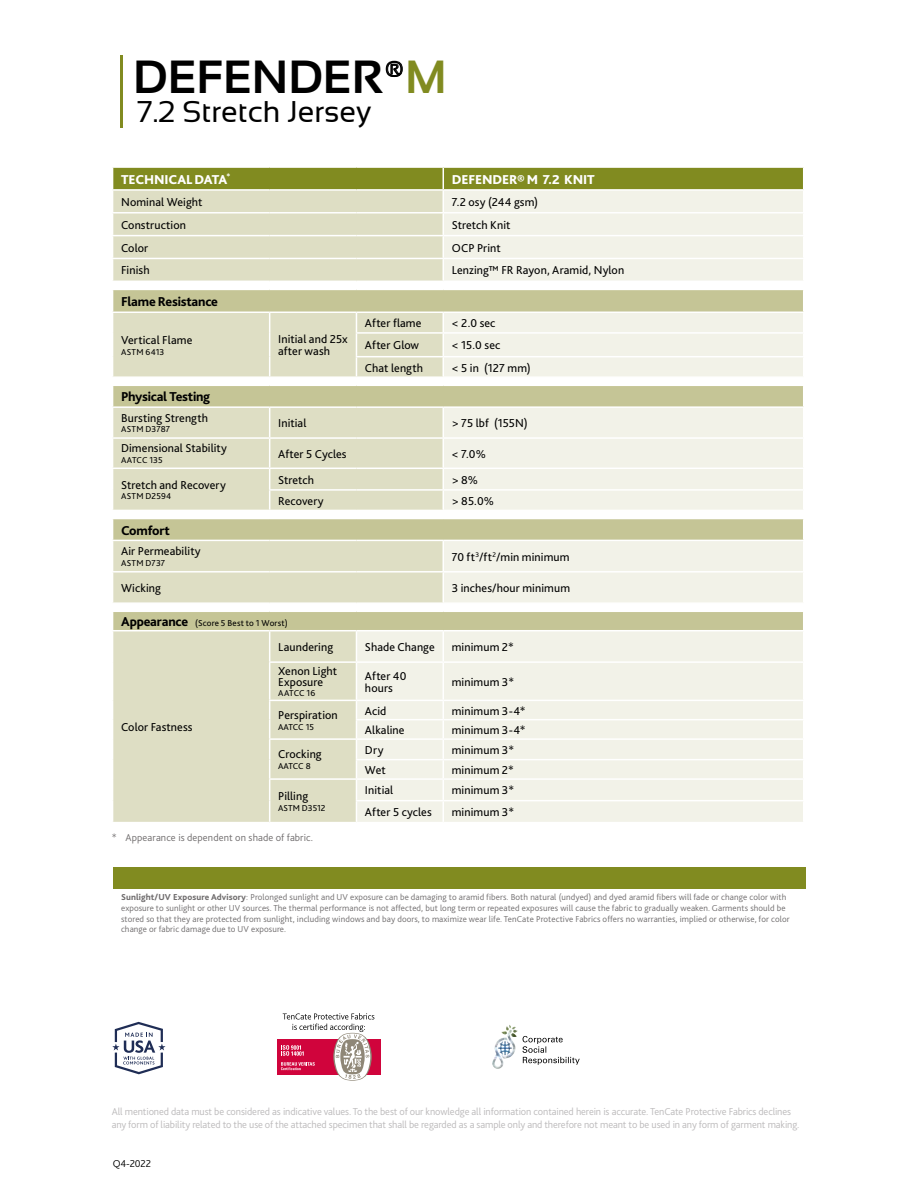
<style>
.page{position:relative;width:918px;height:1188px;background:#fff}
.page>*{position:absolute;margin:0;border:0;box-sizing:border-box;transform-origin:0 0}
.t1{font:700 46.5px "Sansation";color:#000}
.t2{font:30px "Sansation";color:#000}
.t3{font:800 13.5px "Bliss 2";letter-spacing:-.02em;color:#000}
.t4{font:800 13.5px "Bliss 2";letter-spacing:-.01em;color:#fff}
.t5{font:12px/12px "Bliss 2";letter-spacing:.005em;color:#000}
.t6{font:300 10.5px/13.5px "Bliss 2";letter-spacing:-.01em;color:#bcbabb}
.t7{font:300 10.5px "Bliss 2";letter-spacing:.01em;color:#6f6c6d}
.t8{font:300 10.5px "Bliss 2";letter-spacing:-.01em;color:#000}
.t9{font:300 9px/10.8px "Bliss 2";letter-spacing:.01em;color:#6f6c6d}
.t10{font:9px "Bliss 2";letter-spacing:.005em;color:#000}
.t11{font:9px "Bliss 2";letter-spacing:.025em;color:#000}
.s1{font-size:37.2px}
.s2{color:#818b20}
.s3{font-weight:800;font-size:13.5px}
.s4{font-weight:800}
</style>
<div class="page">
<div style="left:113px;top:631px;width:243px;height:191px;background:#dedec4"></div>
<div style="left:357px;top:631px;width:446px;height:191px;background:#f2f2e8"></div>
<svg style="left:113px;top:541px;width:690px;height:89px;background:#e2e2cc"></svg>
<svg style="left:112px;top:167px;width:692px;height:373px;background:#dfdfc6"></svg>
<hr style="left:443px;top:541px;width:1px;height:30px;background:#fff">
<hr style="left:112px;top:571px;width:158px;height:2px;background:#fff">
<hr style="left:270px;top:571px;width:86px;height:2px;background:#fff">
<hr style="left:356px;top:571px;width:87px;height:2px;background:#fff">
<hr style="left:443px;top:571px;width:361px;height:2px;background:#fff">
<hr style="left:112px;top:602px;width:158px;height:2px;background:#fff">
<hr style="left:270px;top:602px;width:86px;height:2px;background:#fff">
<hr style="left:356px;top:602px;width:87px;height:2px;background:#fff">
<hr style="left:443px;top:602px;width:361px;height:2px;background:#fff">
<svg style="left:443px;top:573px;width:1px;height:38px"></svg>
<hr style="left:112px;top:611px;width:158px;height:1px;background:#fff">
<hr style="left:270px;top:611px;width:86px;height:1px;background:#fff">
<hr style="left:356px;top:611px;width:87px;height:1px;background:#fff">
<hr style="left:443px;top:611px;width:361px;height:1px;background:#fff">
<hr style="left:269px;top:631px;width:1px;height:30px;background:#fff">
<hr style="left:443px;top:631px;width:1px;height:30px;background:#fff">
<hr style="left:269px;top:661px;width:87px;height:2px;background:#fff">
<hr style="left:269px;top:663px;width:1px;height:37px;background:#fff">
<hr style="left:356px;top:661px;width:87px;height:2px;background:#fff">
<hr style="left:443px;top:661px;width:361px;height:2px;background:#fff">
<hr style="left:443px;top:663px;width:1px;height:37px;background:#fff">
<hr style="left:269px;top:700px;width:87px;height:1px;background:#fff">
<hr style="left:356px;top:700px;width:87px;height:1px;background:#fff">
<hr style="left:443px;top:700px;width:361px;height:1px;background:#fff">
<hr style="left:356px;top:719px;width:87px;height:1px;background:#fff">
<hr style="left:443px;top:719px;width:361px;height:1px;background:#fff">
<hr style="left:269px;top:738px;width:87px;height:2px;background:#fff">
<hr style="left:356px;top:738px;width:87px;height:2px;background:#fff">
<hr style="left:443px;top:738px;width:361px;height:2px;background:#fff">
<hr style="left:356px;top:759px;width:87px;height:1px;background:#fff">
<hr style="left:443px;top:759px;width:361px;height:1px;background:#fff">
<hr style="left:269px;top:778px;width:87px;height:2px;background:#fff">
<hr style="left:356px;top:778px;width:87px;height:2px;background:#fff">
<hr style="left:443px;top:778px;width:361px;height:2px;background:#fff">
<svg style="left:269px;top:701px;width:1px;height:121px"></svg>
<hr style="left:356px;top:800px;width:87px;height:1px;background:#fff">
<hr style="left:443px;top:800px;width:361px;height:1px;background:#fff">
<svg style="left:443px;top:701px;width:1px;height:121px"></svg>
<hr style="left:443px;top:281px;width:361px;height:1px;background:#fff">
<hr style="left:443px;top:289px;width:361px;height:1px;background:#fff">
<hr style="left:443px;top:437px;width:361px;height:2px;background:#fff">
<div style="left:113px;top:867px;width:692px;height:22px;background:#818b20"></div>
<hr style="left:121px;top:55px;width:2px;height:73px;background:#818b20">
<svg style="left:523px;top:1036px;width:57px;height:29px"></svg>
<img style="left:492px;top:1025px;width:26px;height:44px">
<div style="left:277px;top:1039px;width:103px;height:35px;background:#d0043c"></div>
<svg style="left:281px;top:1013px;width:93px;height:68px"></svg>
<svg style="left:112px;top:1022px;width:54px;height:52px"></svg>
<h1 class="t1" style="left:133px;top:51px;width:315px">DEFENDER<span class="s1">®</span><span class="s2">M</span></h1>
<h2 class="t2" style="left:137px;top:95px;width:236px">7.2 Stretch Jersey</h2>
<p class="t4" style="left:121px;top:171px;width:111px">TECHNICAL DATA<sup>*</sup></p>
<p class="t4" style="left:452px;top:171px;width:144px">DEFENDER® M 7.2 KNIT</p>
<p class="t5" style="left:121px;top:196px;width:83px">Nominal Weight</p>
<p class="t5" style="left:452px;top:196px;width:88px">7.2 osy (244 gsm)</p>
<p class="t5" style="left:121px;top:219px;width:66px">Construction</p>
<p class="t5" style="left:452px;top:219px;width:60px">Stretch Knit</p>
<p class="t5" style="left:121px;top:242px;width:29px">Color</p>
<p class="t5" style="left:452px;top:242px;width:51px">OCP Print</p>
<p class="t5" style="left:121px;top:264px;width:30px">Finish</p>
<p class="t5" style="left:452px;top:264px;width:174px">Lenzing™ FR Rayon, Aramid, Nylon</p>
<p class="t3" style="left:121px;top:293px;width:99px">Flame Resistance</p>
<p class="t5" style="left:121px;top:334px;width:73px">Vertical Flame</p>
<p class="t11" style="left:121px;top:346px;width:45px">ASTM 6413</p>
<p class="t5" style="left:365px;top:317px;width:58px">After flame</p>
<p class="t5" style="left:452px;top:317px;width:45px">&lt; 2.0 sec</p>
<p class="t5" style="left:365px;top:339px;width:56px">After Glow</p>
<p class="t5" style="left:452px;top:339px;width:50px">&lt; 15.0 sec</p>
<p class="t5" style="left:365px;top:361px;width:60px">Chat length</p>
<p class="t5" style="left:452px;top:361px;width:81px">&lt; 5 in (127 mm)</p>
<p class="t5" style="left:278px;top:333px;width:71px">Initial and 25x after wash</p>
<p class="t3" style="left:121px;top:389px;width:91px">Physical Testing</p>
<p class="t5" style="left:121px;top:412px;width:89px">Bursting Strength</p>
<p class="t10" style="left:121px;top:424px;width:51px">ASTM D3787</p>
<p class="t5" style="left:278px;top:417px;width:30px">Initial</p>
<p class="t5" style="left:452px;top:417px;width:77px">&gt; 75 lbf (155N)</p>
<p class="t5" style="left:121px;top:442px;width:107px">Dimensional Stability</p>
<p class="t10" style="left:121px;top:454px;width:43px">AATCC 135</p>
<p class="t5" style="left:278px;top:448px;width:70px">After 5 Cycles</p>
<p class="t5" style="left:452px;top:448px;width:36px">&lt; 7.0%</p>
<p class="t5" style="left:121px;top:479px;width:106px">Stretch and Recovery</p>
<p class="t11" style="left:121px;top:491px;width:52px">ASTM D2594</p>
<p class="t5" style="left:278px;top:474px;width:37px">Stretch</p>
<p class="t5" style="left:452px;top:474px;width:28px">&gt; 8%</p>
<p class="t5" style="left:278px;top:495px;width:47px">Recovery</p>
<p class="t5" style="left:452px;top:495px;width:44px">&gt; 85.0%</p>
<p class="t3" style="left:121px;top:522px;width:50px">Comfort</p>
<p class="t5" style="left:121px;top:545px;width:81px">Air Permeability</p>
<p class="t11" style="left:121px;top:557px;width:46px">ASTM D737</p>
<p class="t5" style="left:452px;top:551px;width:119px">70 ft<sup>3</sup>/ft<sup>2</sup>/min minimum</p>
<p class="t5" style="left:121px;top:582px;width:41px">Wicking</p>
<p class="t5" style="left:452px;top:582px;width:120px">3 inches/hour minimum</p>
<p class="t10" style="left:121px;top:618px;width:168px"><span class="s3">Appearance</span> (Score 5 Best to 1 Worst)</p>
<p class="t5" style="left:121px;top:721px;width:73px">Color Fastness</p>
<p class="t5" style="left:278px;top:641px;width:57px">Laundering</p>
<p class="t5" style="left:365px;top:641px;width:71px">Shade Change</p>
<p class="t5" style="left:452px;top:641px;width:64px">minimum 2*</p>
<p class="t5" style="left:278px;top:666px;width:61px;line-height:10.5px">Xenon Light<br>Exposure</p>
<p class="t10" style="left:278px;top:688px;width:39px">AATCC 16</p>
<p class="t5" style="left:365px;top:670px;width:43px">After 40 hours</p>
<p class="t5" style="left:452px;top:676px;width:64px">minimum 3*</p>
<p class="t5" style="left:278px;top:709px;width:61px">Perspiration</p>
<p class="t10" style="left:278px;top:721px;width:37px">AATCC 15</p>
<p class="t5" style="left:365px;top:705px;width:23px">Acid</p>
<p class="t5" style="left:452px;top:705px;width:75px">minimum 3-4*</p>
<p class="t5" style="left:365px;top:724px;width:41px">Alkaline</p>
<p class="t5" style="left:452px;top:724px;width:75px">minimum 3-4*</p>
<p class="t5" style="left:278px;top:748px;width:45px">Crocking</p>
<p class="t10" style="left:278px;top:760px;width:34px">AATCC 8</p>
<p class="t5" style="left:365px;top:744px;width:20px">Dry</p>
<p class="t5" style="left:452px;top:744px;width:64px">minimum 3*</p>
<p class="t5" style="left:365px;top:764px;width:22px">Wet</p>
<p class="t5" style="left:452px;top:764px;width:64px">minimum 2*</p>
<p class="t5" style="left:278px;top:790px;width:32px">Pilling</p>
<p class="t10" style="left:278px;top:802px;width:49px">ASTM D3512</p>
<p class="t5" style="left:365px;top:784px;width:30px">Initial</p>
<p class="t5" style="left:452px;top:784px;width:64px">minimum 3*</p>
<p class="t5" style="left:365px;top:806px;width:68px">After 5 cycles</p>
<p class="t5" style="left:452px;top:806px;width:64px">minimum 3*</p>
<p class="t7" style="left:112px;top:831px;width:203px">* Appearance is dependent on shade of fabric.</p>
<p class="t9" style="left:121px;top:892px;width:670px"><span class="s4">Sunlight/UV Exposure Advisory</span>: Prolonged sunlight and UV exposure can be damaging to aramid fibers. Both natural (undyed) and dyed aramid fibers will fade or change color with exposure to sunlight or other UV sources. The thermal performance is not affected, but long term or repeated exposures will cause the fabric to gradually weaken. Garments should be stored so that they are protected from sunlight, including windows and bay doors, to maximize wear life. TenCate Protective Fabrics offers no warranties, implied or otherwise, for color change or fabric damage due to UV exposure.</p>
<p class="t6" style="left:112px;top:1105px;width:689px">All mentioned data must be considered as indicative values. To the best of our knowledge all information contained herein is accurate. TenCate Protective Fabrics declines any form of liability related to the use of the attached specimen that shall be regarded as a sample only and therefore not meant to be used in any form of garment making.</p>
<p class="t8" style="left:113px;top:1157px;width:40px">Q4-2022</p>
</div>
